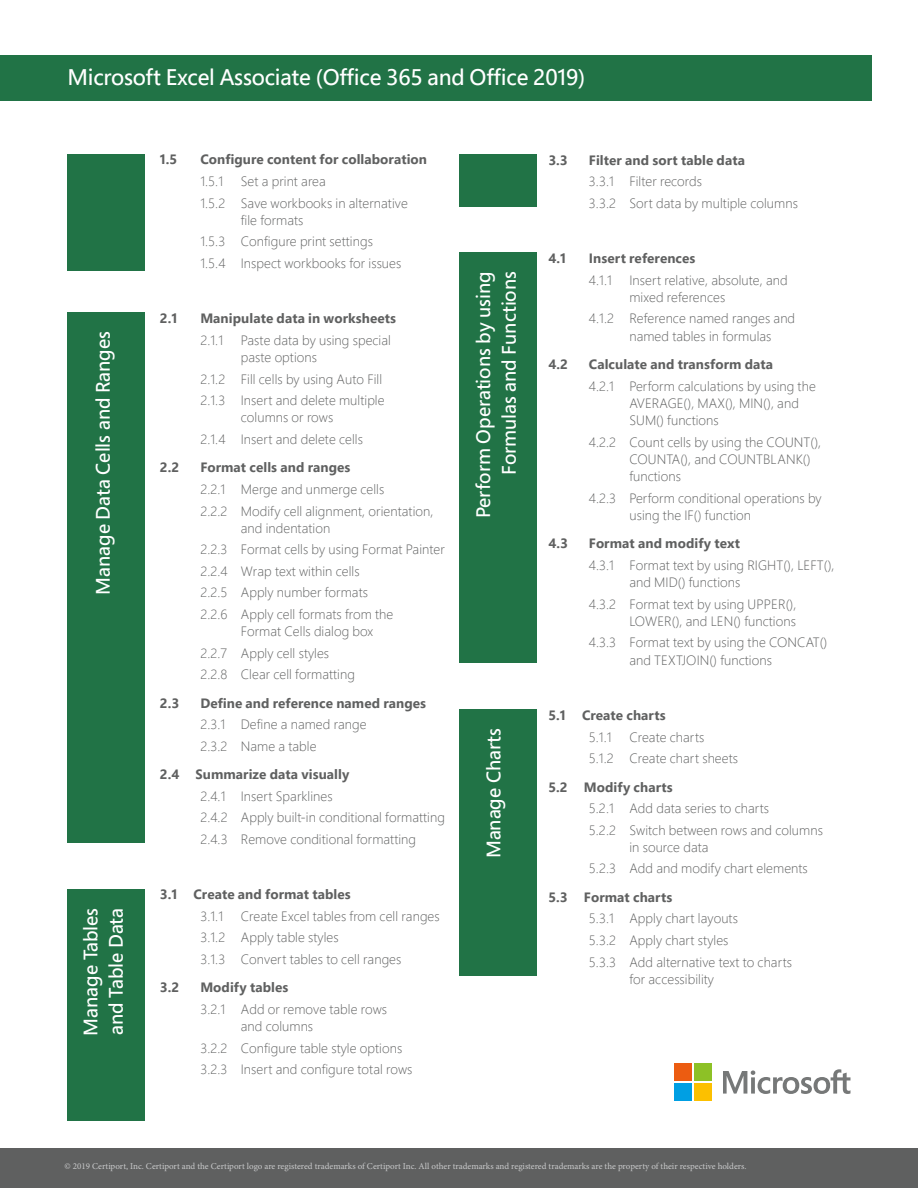
<style>
.page{position:relative;width:918px;height:1188px;background:#fff}
.page>*{position:absolute;margin:0;border:0;box-sizing:border-box;transform-origin:0 0}
.t1{font:500 22.5px "Segoe Pro";letter-spacing:-.01em;color:#fff}
.t2{font:500 19.5px/25.5px "Segoe Pro";color:#fff;text-align:right}
.t3{font:300 13.5px/21.6px "Segoe Pro";letter-spacing:.005em;color:#5f6060}
.t4{font:700 13.5px "Segoe Pro";letter-spacing:.005em;color:#5f6060}
.t5{font:9px "Minion Pro";color:#c9cacb}
</style>
<div class="page">
<div style="left:0;top:1148px;width:918px;height:40px;background:#5f6060"></div>
<div style="left:0;top:55px;width:871px;height:46px;background:#217346"></div>
<div style="left:68px;top:154px;width:77px;height:117px;background:#217346"></div>
<div style="left:459px;top:154px;width:77px;height:53px;background:#217346"></div>
<div style="left:68px;top:312px;width:77px;height:530px;background:#217346"></div>
<div style="left:68px;top:889px;width:77px;height:231px;background:#217346"></div>
<div style="left:459px;top:253px;width:77px;height:410px;background:#217346"></div>
<div style="left:459px;top:709px;width:77px;height:267px;background:#217346"></div>
<svg style="left:723px;top:1069px;width:127px;height:25px"></svg>
<div style="left:674px;top:1063px;width:18px;height:18px;background:#ec5c11"></div>
<div style="left:694px;top:1063px;width:18px;height:18px;background:#8dc126"></div>
<div style="left:674px;top:1083px;width:18px;height:18px;background:#009fe3"></div>
<div style="left:694px;top:1083px;width:18px;height:18px;background:#fcc000"></div>
<h1 class="t1" style="left:68px;top:62px;width:519px">Microsoft Excel Associate (Office 365 and Office 2019)</h1>
<h2 class="t2" style="left:90px;top:595px;width:265px;rotate:-90deg">Manage Data Cells and Ranges</h2>
<h2 class="t2" style="left:77px;top:1036px;width:129px;text-align:left;rotate:-90deg">Manage Tables and Table Data</h2>
<p class="t4" style="left:160px;top:150px;width:19px">1.5</p>
<p class="t4" style="left:200px;top:150px;width:228px">Configure content for collaboration</p>
<p class="t3" style="left:200px;top:170px;width:24px">1.5.1</p>
<p class="t3" style="left:200px;top:170px;width:209px;text-indent:40px">Set a print area<br>1.5.2 Save workbooks in alternative</p>
<p class="t3" style="left:200px;top:209px;width:203px;text-indent:40px">file formats<br>1.5.3 Configure print settings<br>1.5.4 Inspect workbooks for issues</p>
<p class="t4" style="left:160px;top:309px;width:19px">2.1</p>
<p class="t4" style="left:200px;top:309px;width:197px">Manipulate data in worksheets</p>
<p class="t3" style="left:200px;top:329px;width:24px">2.1.1</p>
<p class="t3" style="left:241px;top:331px;width:152px;line-height:17.2px">Paste data by using special paste options</p>
<p class="t3" style="left:200px;top:368px;width:186px">2.1.2 Fill cells by using Auto Fill<br>2.1.3 Insert and delete multiple</p>
<p class="t3" style="left:200px;top:407px;width:164px;text-indent:40px">columns or rows<br>2.1.4 Insert and delete cells</p>
<p class="t4" style="left:160px;top:458px;width:21px">2.2</p>
<p class="t4" style="left:200px;top:458px;width:152px">Format cells and ranges</p>
<p class="t3" style="left:200px;top:478px;width:235px">2.2.1 Merge and unmerge cells<br>2.2.2 Modify cell alignment, orientation,</p>
<p class="t3" style="left:200px;top:517px;width:246px;text-indent:40px">and indentation<br>2.2.3 Format cells by using Format Painter<br>2.2.4 Wrap text within cells<br>2.2.5 Apply number formats<br>2.2.6 Apply cell formats from the</p>
<p class="t3" style="left:200px;top:620px;width:174px;text-indent:40px">Format Cells dialog box<br>2.2.7 Apply cell styles<br>2.2.8 Clear cell formatting</p>
<p class="t4" style="left:160px;top:693px;width:21px">2.3</p>
<p class="t4" style="left:200px;top:693px;width:227px">Define and reference named ranges</p>
<p class="t3" style="left:200px;top:713px;width:168px">2.3.1 Define a named range<br>2.3.2 Name a table</p>
<p class="t4" style="left:160px;top:765px;width:191px">2.4 Summarize data visually</p>
<p class="t3" style="left:200px;top:785px;width:246px">2.4.1 Insert Sparklines<br>2.4.2 Apply built-in conditional formatting<br>2.4.3 Remove conditional formatting</p>
<p class="t4" style="left:160px;top:885px;width:192px">3.1 Create and format tables</p>
<p class="t3" style="left:200px;top:905px;width:24px">3.1.1</p>
<p class="t3" style="left:200px;top:905px;width:241px;text-indent:40px">Create Excel tables from cell ranges<br>3.1.2 Apply table styles<br>3.1.3 Convert tables to cell ranges</p>
<p class="t4" style="left:160px;top:978px;width:21px">3.2</p>
<p class="t4" style="left:200px;top:978px;width:89px">Modify tables</p>
<p class="t3" style="left:241px;top:1000px;width:148px;line-height:17.2px;text-indent:-40px">3.2.1 Add or remove table rows and columns</p>
<p class="t3" style="left:200px;top:1037px;width:214px">3.2.2 Configure table style options<br>3.2.3 Insert and configure total rows</p>
<h2 class="t2" style="left:470px;top:518px;width:248px;rotate:-90deg">Perform Operations by using<br>Formulas and Functions</h2>
<h2 class="t2" style="left:480px;top:858px;width:132px;rotate:-90deg">Manage Charts</h2>
<p class="t4" style="left:548px;top:150px;width:21px">3.3</p>
<p class="t4" style="left:589px;top:150px;width:158px">Filter and sort table data</p>
<p class="t3" style="left:589px;top:170px;width:211px">3.3.1 Filter records<br>3.3.2 Sort data by multiple columns</p>
<p class="t4" style="left:548px;top:249px;width:19px">4.1</p>
<p class="t4" style="left:589px;top:249px;width:108px">Insert references</p>
<p class="t3" style="left:589px;top:269px;width:25px">4.1.1</p>
<p class="t3" style="left:629px;top:271px;width:160px;line-height:17.2px">Insert relative, absolute, and mixed references</p>
<p class="t3" style="left:629px;top:310px;width:167px;line-height:17.2px;text-indent:-40px">4.1.2 Reference named ranges and named tables in formulas</p>
<p class="t4" style="left:548px;top:355px;width:21px">4.2</p>
<p class="t4" style="left:589px;top:355px;width:186px">Calculate and transform data</p>
<p class="t3" style="left:629px;top:377px;width:188px;line-height:17.2px;text-indent:-40px">4.2.1 Perform calculations by using the<br>AVERAGE(), MAX(), MIN(), and<br>SUM() functions</p>
<p class="t3" style="left:629px;top:433px;width:193px;line-height:17.2px;text-indent:-40px">4.2.2 Count cells by using the COUNT(),<br>COUNTA(), and COUNTBLANK() functions</p>
<p class="t3" style="left:629px;top:489px;width:194px;line-height:17.2px;text-indent:-41px">4.2.3 Perform conditional operations by using the IF() function</p>
<p class="t4" style="left:548px;top:534px;width:21px">4.3</p>
<p class="t4" style="left:589px;top:534px;width:153px">Format and modify text</p>
<p class="t3" style="left:629px;top:556px;width:207px;line-height:17.2px;text-indent:-40px">4.3.1 Format text by using RIGHT(), LEFT(), and MID() functions</p>
<p class="t3" style="left:589px;top:595px;width:209px;line-height:17.2px;text-align:right">4.3.2 Format text by using UPPER(),<br>LOWER(), and LEN() functions</p>
<p class="t3" style="left:629px;top:634px;width:200px;line-height:17.2px;text-indent:-41px">4.3.3 Format text by using the CONCAT() and TEXTJOIN() functions</p>
<p class="t4" style="left:548px;top:706px;width:119px">5.1 Create charts</p>
<p class="t3" style="left:589px;top:726px;width:24px">5.1.1</p>
<p class="t3" style="left:589px;top:726px;width:151px;text-align:center">Create charts<br>5.1.2 Create chart sheets</p>
<p class="t4" style="left:548px;top:777px;width:126px">5.2 Modify charts</p>
<p class="t3" style="left:589px;top:797px;width:236px">5.2.1 Add data series to charts<br>5.2.2 Switch between rows and columns</p>
<p class="t3" style="left:589px;top:836px;width:220px;text-indent:40px">in source data<br>5.2.3 Add and modify chart elements</p>
<p class="t4" style="left:548px;top:887px;width:125px">5.3 Format charts</p>
<p class="t3" style="left:589px;top:907px;width:205px">5.3.1 Apply chart layouts<br>5.3.2 Apply chart styles<br>5.3.3 Add alternative text to charts</p>
<p class="t3" style="left:629px;top:968px;width:86px">for accessibility</p>
<p class="t5" style="left:64px;top:1161px;width:683px">© 2019 Certiport, Inc. Certiport and the Certiport logo are registered trademarks of Certiport Inc. All other trademarks and registered trademarks are the property of their respective holders.</p>
</div>
